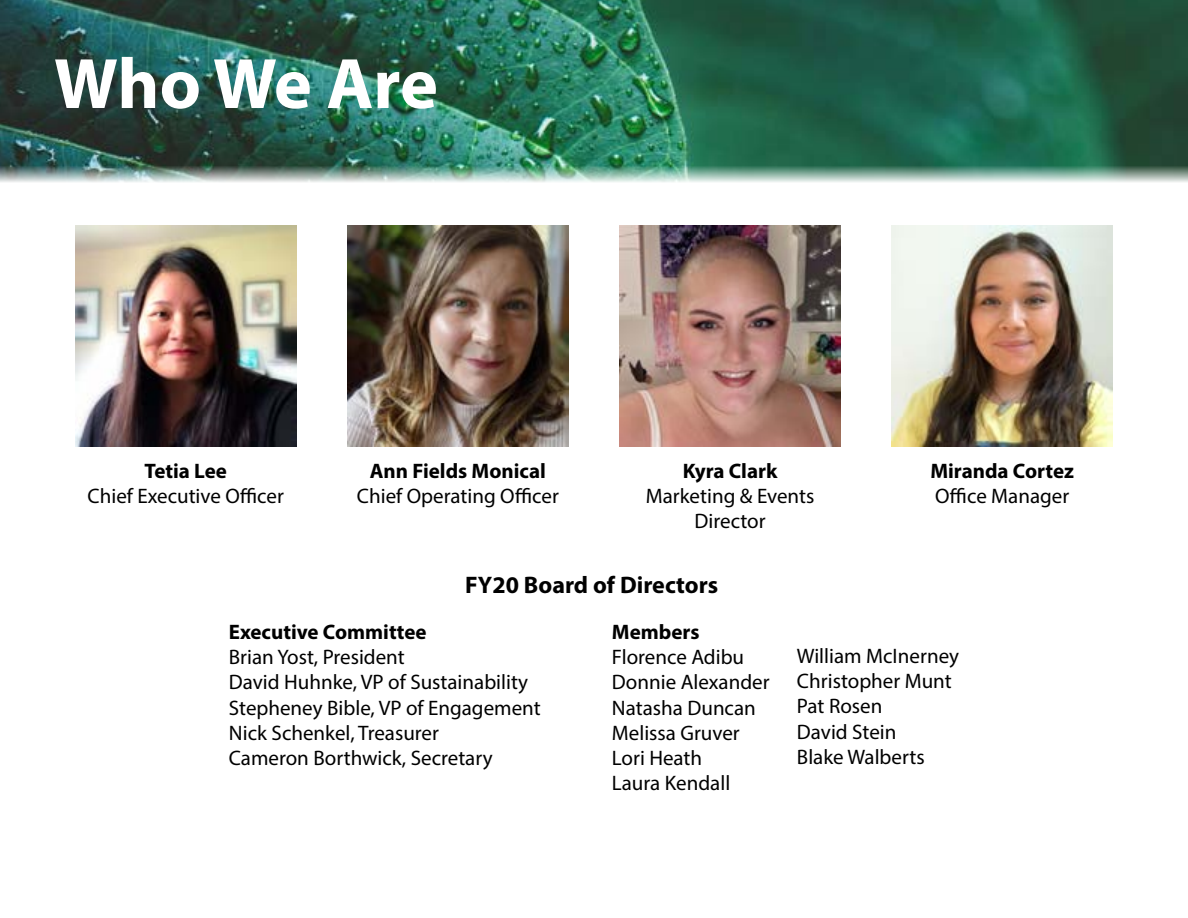
<style>
.page{position:relative;width:1188px;height:918px;background:#fff}
.page>*{position:absolute;margin:0;border:0;box-sizing:border-box;transform-origin:0 0}
.t1{font:700 72px "Myriad Pro";letter-spacing:-.01em;color:#fff}
.t2{font:700 24px "Myriad Pro";color:#000}
.t3{font:21px/25.2px "Myriad Pro";color:#000}
.t4{font:700 21px "Myriad Pro";color:#000}
</style>
<div class="page">
<img style="left:0;top:0;width:1188px;height:182px">
<img style="left:76px;top:226px;width:221px;height:221px">
<img style="left:348px;top:226px;width:221px;height:221px">
<img style="left:891px;top:226px;width:221px;height:221px">
<img style="left:619px;top:226px;width:221px;height:221px">
<h1 class="t1" style="left:54px;top:37px;width:386px">Who We Are</h1>
<p class="t4" style="left:145px;top:457px;width:84px">Tetia Lee</p>
<p class="t3" style="left:88px;top:483px;width:198px">Chief Executive Officer</p>
<p class="t4" style="left:370px;top:457px;width:178px">Ann Fields Monical</p>
<p class="t3" style="left:357px;top:483px;width:203px">Chief Operating Officer</p>
<p class="t4" style="left:683px;top:457px;width:96px">Kyra Clark</p>
<p class="t3" style="left:646px;top:483px;width:170px;text-align:center">Marketing &amp; Events<br>Director</p>
<p class="t2" style="left:465px;top:569px;width:254px">FY20 Board of Directors</p>
<p class="t4" style="left:930px;top:457px;width:145px">Miranda Cortez</p>
<p class="t3" style="left:935px;top:483px;width:136px">Office Manager</p>
<p class="t4" style="left:229px;top:618px;width:199px">Executive Committee</p>
<p class="t3" style="left:229px;top:644px;width:313px">Brian Yost, President<br>David Huhnke, VP of Sustainability<br>Stepheney Bible, VP of Engagement<br>Nick Schenkel, Treasurer<br>Cameron Borthwick, Secretary</p>
<p class="t4" style="left:612px;top:618px;width:89px">Members</p>
<p class="t3" style="left:612px;top:644px;width:159px">Florence Adibu<br>Donnie Alexander<br>Natasha Duncan<br>Melissa Gruver<br>Lori Heath<br>Laura Kendall</p>
<p class="t3" style="left:797px;top:643px;width:164px">William McInerney<br>Christopher Munt<br>Pat Rosen<br>David Stein<br>Blake Walberts</p>
</div>
